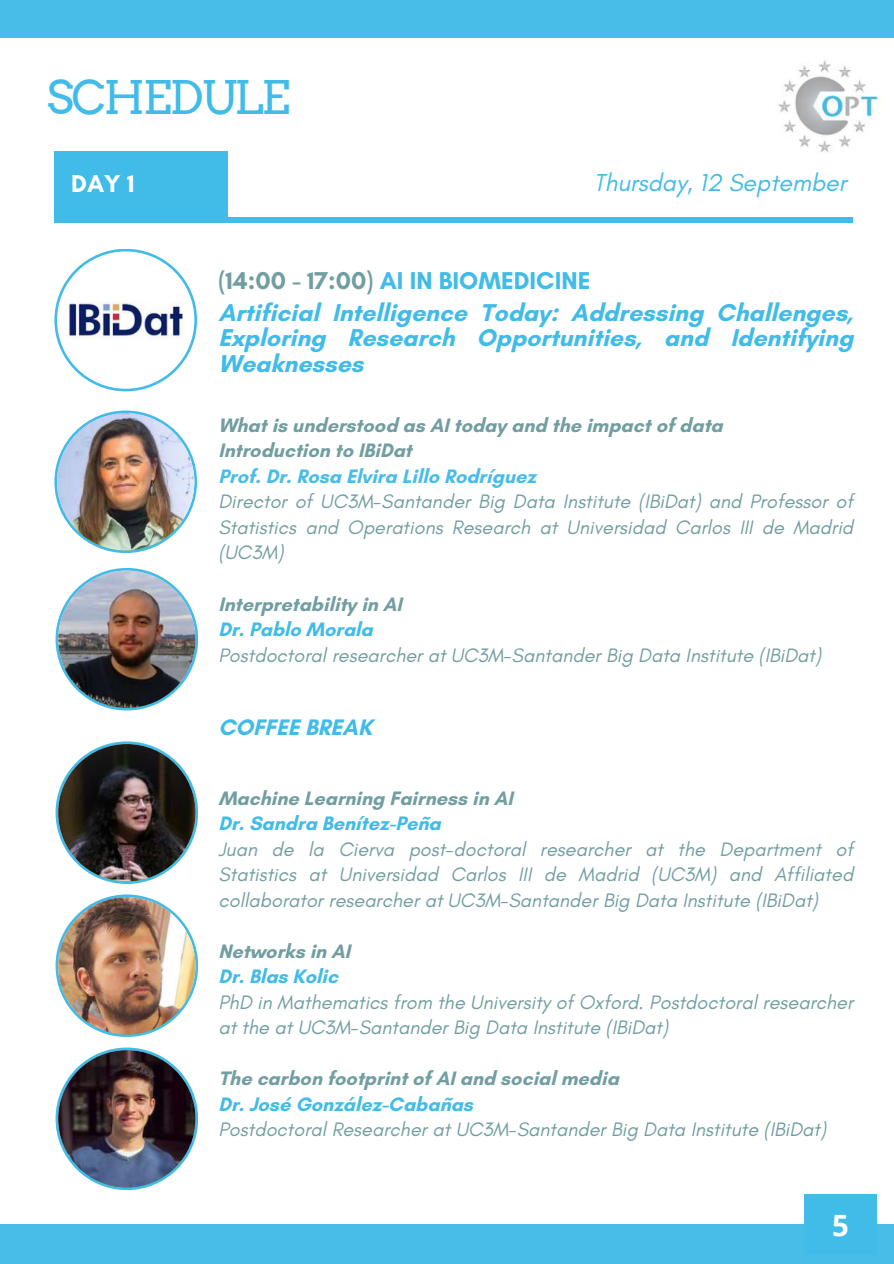
<style>
.page{position:relative;width:894px;height:1264px;background:#fff}
.page>*{position:absolute;margin:0;border:0;box-sizing:border-box;transform-origin:0 0}
.t1{font:46.35px "Arvo";letter-spacing:-.05em;color:#41bbe8}
.t2{font:700 29.25px "Open Sans";color:#fff}
.t3{font:italic 24.9px "Glacial Indifference";color:#41bbe8}
.t4{font:700 24.9px "Glacial Indifference";color:#fff}
.t5{font:700 24.75px/32.5px "Glacial Indifference";color:#41bbe8}
.t6{font:700 22.8px "Glacial Indifference";color:#41bbe8}
.t7{font:italic 19.8px/25.5px "Glacial Indifference";color:#729ea1;text-align:justify}
.t8{font:700 19.8px/25.5px "Glacial Indifference";color:#729ea1}
.t9{font:700 19.8px "Glacial Indifference";color:#41bbe8}
.t10{font:700 19.8px "Glacial Indifference";color:#47bde8}
.s1{color:#729ea1}
</style>
<div class="page">
<div style="left:0;top:0;width:893px;height:38px;background:#47bde8"></div>
<div style="left:0;top:1224px;width:893px;height:39px;background:#47bde8"></div>
<div style="left:804px;top:1194px;width:72px;height:60px;background:#41bbe8"></div>
<div style="left:54px;top:217px;width:799px;height:6px;background:#41bbe8"></div>
<div style="left:54px;top:151px;width:174px;height:68px;background:#41bbe8"></div>
<img style="left:778px;top:60px;width:102px;height:93px">
<svg style="left:54px;top:410px;width:143px;height:143px"></svg>
<img style="left:57px;top:413px;width:137px;height:137px;border-radius:50%">
<svg style="left:55px;top:568px;width:143px;height:142px"></svg>
<img style="left:58px;top:570px;width:137px;height:138px;border-radius:50%">
<svg style="left:55px;top:741px;width:143px;height:143px"></svg>
<img style="left:58px;top:744px;width:137px;height:137px;border-radius:50%">
<svg style="left:55px;top:894px;width:143px;height:143px"></svg>
<img style="left:58px;top:897px;width:137px;height:137px;border-radius:50%">
<svg style="left:55px;top:1047px;width:143px;height:143px"></svg>
<img style="left:58px;top:1050px;width:137px;height:137px;border-radius:50%">
<svg style="left:54px;top:249px;width:143px;height:142px"></svg>
<img style="left:57px;top:251px;width:137px;height:138px;border-radius:50%">
<h1 class="t1" style="left:46px;top:69px;width:245px">SCHEDULE</h1>
<p class="t4" style="left:71px;top:168px;width:65px">DAY 1</p>
<p class="t3" style="left:593px;top:167px;width:254px">Thursday, 12 September</p>
<p class="t5" style="left:218px;top:264px;width:636px"><span class="s1">(14:00 - 17:00)</span> AI IN BIOMEDICINE<br>Artificial Intelligence Today: Addressing Challenges,</p>
<p class="t5" style="left:218px;top:325px;width:636px;line-height:25px">Exploring Research Opportunities, and Identifying<br>Weaknesses</p>
<p class="t8" style="left:218px;top:412px;width:506px">What is understood as AI today and the impact of data<br>Introduction to IBiDat</p>
<p class="t10" style="left:218px;top:464px;width:319px">Prof. Dr. Rosa Elvira Lillo Rodríguez</p>
<p class="t7" style="left:218px;top:489px;width:636px">Director of UC3M-Santander Big Data Institute (IBiDat) and Professor of Statistics and Operations Research at Universidad Carlos III de Madrid (UC3M)</p>
<p class="t8" style="left:218px;top:591px;width:185px">Interpretability in AI</p>
<p class="t9" style="left:218px;top:617px;width:156px">Dr. Pablo Morala</p>
<p class="t7" style="left:218px;top:642px;width:604px">Postdoctoral researcher at UC3M-Santander Big Data Institute (IBiDat)</p>
<p class="t6" style="left:218px;top:713px;width:155px">COFFEE BREAK</p>
<p class="t8" style="left:218px;top:785px;width:296px">Machine Learning Fairness in AI</p>
<p class="t9" style="left:218px;top:811px;width:224px">Dr. Sandra Benítez-Peña</p>
<p class="t7" style="left:218px;top:836px;width:636px">Juan de la Cierva post-doctoral researcher at the Department of Statistics at Universidad Carlos III de Madrid (UC3M) and Affiliated collaborator researcher at UC3M-Santander Big Data Institute (IBiDat)</p>
<p class="t8" style="left:218px;top:938px;width:133px">Networks in AI</p>
<p class="t9" style="left:218px;top:964px;width:121px">Dr. Blas Kolic</p>
<p class="t7" style="left:218px;top:989px;width:636px">PhD in Mathematics from the University of Oxford. Postdoctoral researcher at the at UC3M-Santander Big Data Institute (IBiDat)</p>
<p class="t8" style="left:218px;top:1065px;width:402px">The carbon footprint of AI and social media</p>
<p class="t9" style="left:218px;top:1091px;width:256px">Dr. José González-Cabañas</p>
<p class="t7" style="left:218px;top:1116px;width:609px">Postdoctoral Researcher at UC3M-Santander Big Data Institute (IBiDat)</p>
<h2 class="t2" style="left:832px;top:1204px;width:18px">5</h2>
</div>
